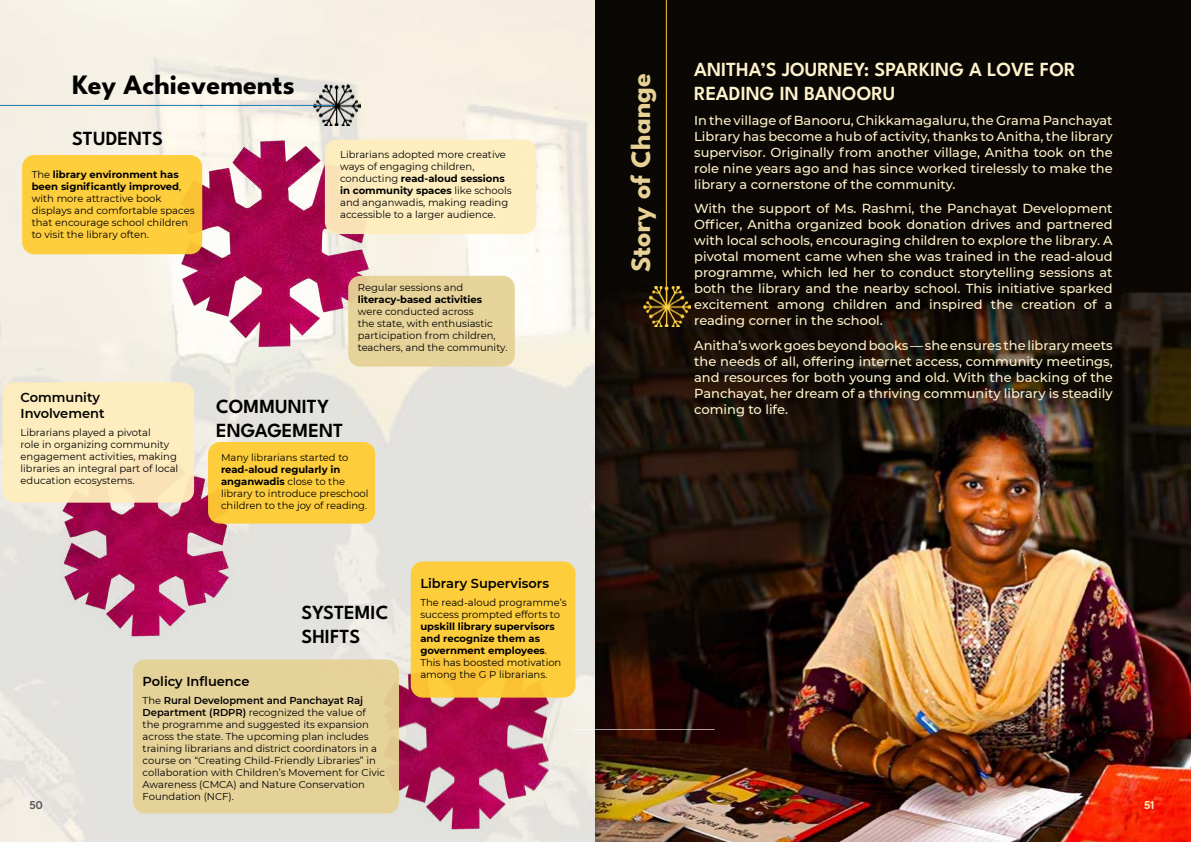
<style>
.page{position:relative;width:1191px;height:842px;background:#fff}
.page>*{position:absolute;margin:0;border:0;box-sizing:border-box;transform-origin:0 0}
.t1{font:700 28px "League Spartan";color:#000}
.t2{font:700 28px "League Spartan";color:#e6d296}
.t3{font:600 20px/24px "League Spartan";color:#fff3cc}
.t4{font:600 20px/24px "League Spartan";color:#000}
.t5{font:500 13px/16px "Montserrat";color:#fff3cc;text-align:justify}
.t6{font:600 13px/16px "Montserrat";color:#000}
.t7{font:600 12px "League Spartan";color:#ffeebd}
.t8{font:600 12px "League Spartan";color:#5a5a5a}
.t9{font:10px/12px "Montserrat";color:#000}
.t10{font:700 10px/12px "Montserrat";color:#000}
.s1{font-weight:700}
.s2{font-weight:600}
.s3{font-weight:400}
</style>
<div class="page">
<img style="left:0;top:0;width:595px;height:842px">
<img style="left:595px;top:0;width:596px;height:842px">
<hr style="left:570px;top:729px;width:144px;height:1px;background:#fff">
<img style="left:643px;top:286px;width:48px;height:41px">
<hr style="left:666px;top:0;width:1px;height:306px;background:#fc3">
<img style="left:313px;top:85px;width:48px;height:41px">
<hr style="left:0;top:105px;width:335px;height:1px;background:#1e79b2">
<img style="left:176px;top:138px;width:198px;height:212px">
<div style="left:325px;top:140px;width:211px;height:94px;background:#ffeebd;border-radius:12px"></div>
<div style="left:22px;top:155px;width:180px;height:99px;background:#fecd3c;border-radius:12px"></div>
<div style="left:348px;top:276px;width:167px;height:91px;background:#e6d296;border-radius:12px"></div>
<img style="left:59px;top:453px;width:174px;height:186px">
<div style="left:3px;top:382px;width:191px;height:121px;background:#ffeebd;border-radius:12px"></div>
<img style="left:380px;top:646px;width:174px;height:186px">
<div style="left:133px;top:659px;width:266px;height:155px;background:#e6d296;border-radius:12px"></div>
<div style="left:411px;top:561px;width:164px;height:137px;background:#fdcd3b;border-radius:12px"></div>
<div style="left:208px;top:442px;width:167px;height:82px;background:#fdcd3b;border-radius:12px"></div>
<h1 class="t1" style="left:72px;top:62px;width:224px">Key Achievements</h1>
<h2 class="t4" style="left:72px;top:125px;width:93px">STUDENTS</h2>
<p class="t9" style="left:32px;top:168px;width:164px">The <span class="s1">library environment has been significantly improved</span>, with more attractive book displays and comfortable spaces that encourage school children to visit the library often.</p>
<p class="t9" style="left:340px;top:148px;width:173px">Librarians adopted more creative ways of engaging children, conducting <span class="s1">read-aloud sessions in community spaces</span> like schools and anganwadis, making reading accessible to a larger audience.</p>
<p class="t9" style="left:358px;top:281px;width:107px">Regular sessions and</p>
<p class="t10" style="left:358px;top:293px;width:126px">literacy-based activities</p>
<p class="t9" style="left:358px;top:305px;width:151px">were conducted across<br>the state, with enthusiastic participation from children, teachers, and the community.</p>
<h3 class="t6" style="left:21px;top:389px;width:86px">Community<br>Involvement</h3>
<p class="t9" style="left:21px;top:426px;width:159px">Librarians played a pivotal<br>role in organizing community engagement activities, making libraries an integral part of local education ecosystems.</p>
<h2 class="t4" style="left:216px;top:392px;width:129px">COMMUNITY<br>ENGAGEMENT</h2>
<p class="t9" style="left:221px;top:451px;width:129px">Many librarians started to</p>
<p class="t9" style="left:221px;top:463px;width:149px"><span class="s1">read-aloud regularly in anganwadis</span> close to the library to introduce preschool children to the joy of reading.</p>
<h2 class="t4" style="left:301px;top:598px;width:89px">SYSTEMIC<br>SHIFTS</h2>
<p class="t8" style="left:29px;top:796px;width:15px">50</p>
<h3 class="t6" style="left:143px;top:673px;width:108px">Policy Influence</h3>
<p class="t9" style="left:143px;top:694px;width:244px">The <span class="s2">Rural Development and Panchayat Raj Department (RDPR)</span> recognized the value of the programme and suggested its expansion across the state. The upcoming plan includes training librarians and district coordinators in a course on “Creating Child-Friendly Libraries” in collaboration with Children’s Movement for Civic Awareness (CMCA) and Nature Conservation Foundation (NCF).</p>
<h3 class="t6" style="left:420px;top:575px;width:130px">Library Supervisors</h3>
<p class="t9" style="left:420px;top:596px;width:148px">The read-aloud programme’s success prompted efforts to</p>
<p class="t10" style="left:420px;top:620px;width:143px">upskill library supervisors and recognize them as government employees<span class="s3">.<br>This has boosted motivation among the G P librarians.</span></p>
<h1 class="t2" style="left:618px;top:272px;width:201px;rotate:-90deg">Story of Change</h1>
<h2 class="t3" style="left:694px;top:56px;width:383px">ANITHA’S JOURNEY: SPARKING A LOVE FOR<br>READING IN BANOORU</h2>
<p class="t5" style="left:694px;top:112px;width:420px">In the village of Banooru, Chikkamagaluru, the Grama Panchayat Library has become a hub of activity, thanks to Anitha, the library supervisor. Originally from another village, Anitha took on the role nine years ago and has since worked tirelessly to make the library a cornerstone of the community.</p>
<p class="t5" style="left:694px;top:200px;width:420px">With the support of Ms. Rashmi, the Panchayat Development Officer, Anitha organized book donation drives and partnered with local schools, encouraging children to explore the library. A pivotal moment came when she was trained in the read-aloud programme, which led her to conduct storytelling sessions at both the library and the nearby school. This initiative sparked excitement among children and inspired the creation of a reading corner in the school.</p>
<p class="t5" style="left:694px;top:337px;width:420px">Anitha’s work goes beyond books — she ensures the library meets the needs of all, offering internet access, community meetings, and resources for both young and old. With the backing of the Panchayat, her dream of a thriving community library is steadily coming to life.</p>
<p class="t7" style="left:1144px;top:796px;width:12px">51</p>
</div>
